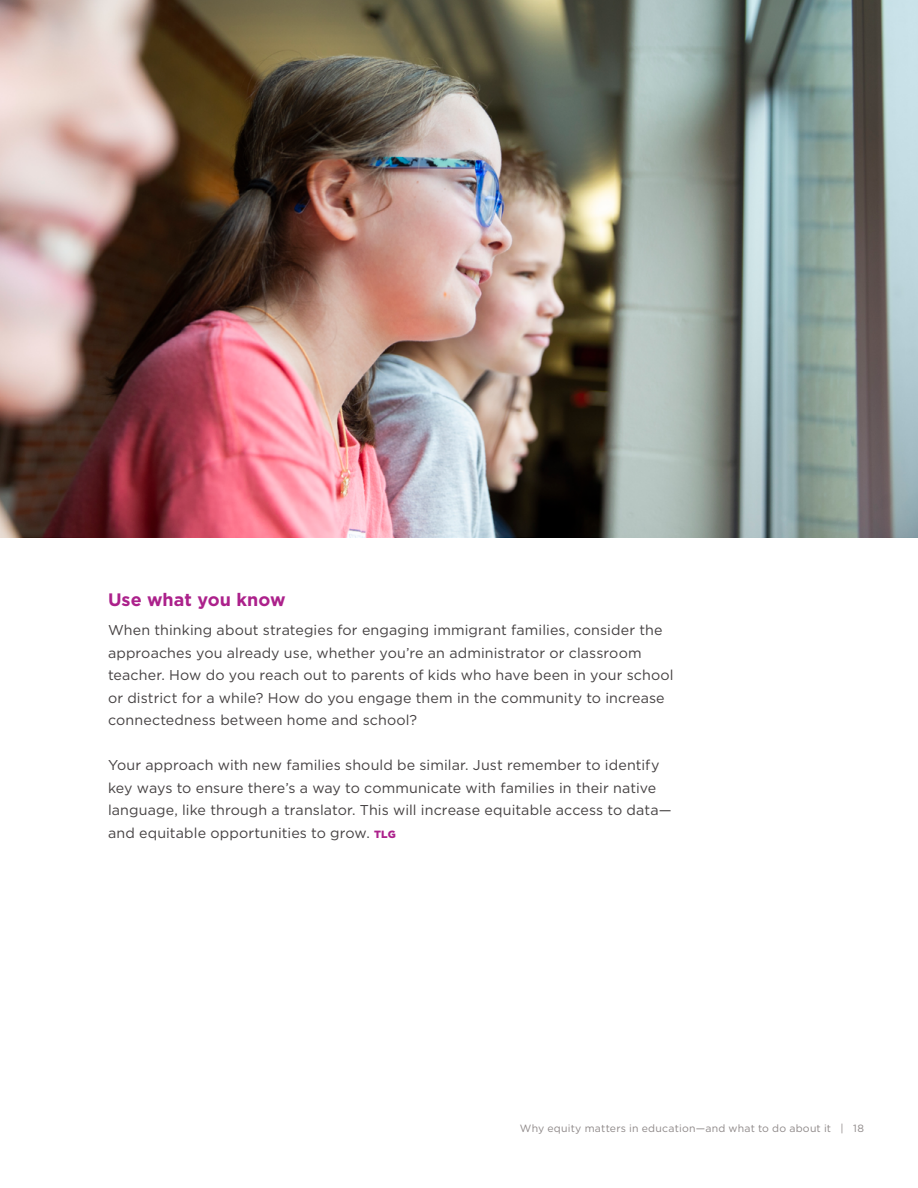
<style>
.page{position:relative;width:918px;height:1188px;background:#fff}
.page>*{position:absolute;margin:0;border:0;box-sizing:border-box;transform-origin:0 0}
.t1{font:700 18px "Gotham";color:#ac218b}
.t2{font:14.25px/22.5px "Gotham";letter-spacing:.01em;color:#454142}
.t3{font:10.5px "Gotham";letter-spacing:.025em;color:#8e8888}
.s1{font-weight:900;font-size:10.5px;color:#ac218b}
</style>
<div class="page">
<img style="left:0;top:0;width:918px;height:538px">
<p class="t1" style="left:108px;top:588px;width:179px">Use what you know</p>
<p class="t2" style="left:108px;top:619px;width:567px">When thinking about strategies for engaging immigrant families, consider the approaches you already use, whether you’re an administrator or classroom teacher. How do you reach out to parents of kids who have been in your school or district for a while? How do you engage them in the community to increase connectedness between home and school?</p>
<p class="t2" style="left:108px;top:754px;width:565px">Your approach with new families should be similar. Just remember to identify key ways to ensure there’s a way to communicate with families in their native language, like through a translator. This will increase equitable access to data— and equitable opportunities to grow. <span class="s1">TLG</span></p>
<p class="t3" style="left:520px;top:1121px;width:346px">Why equity matters in education—and what to do about it | 18</p>
</div>
